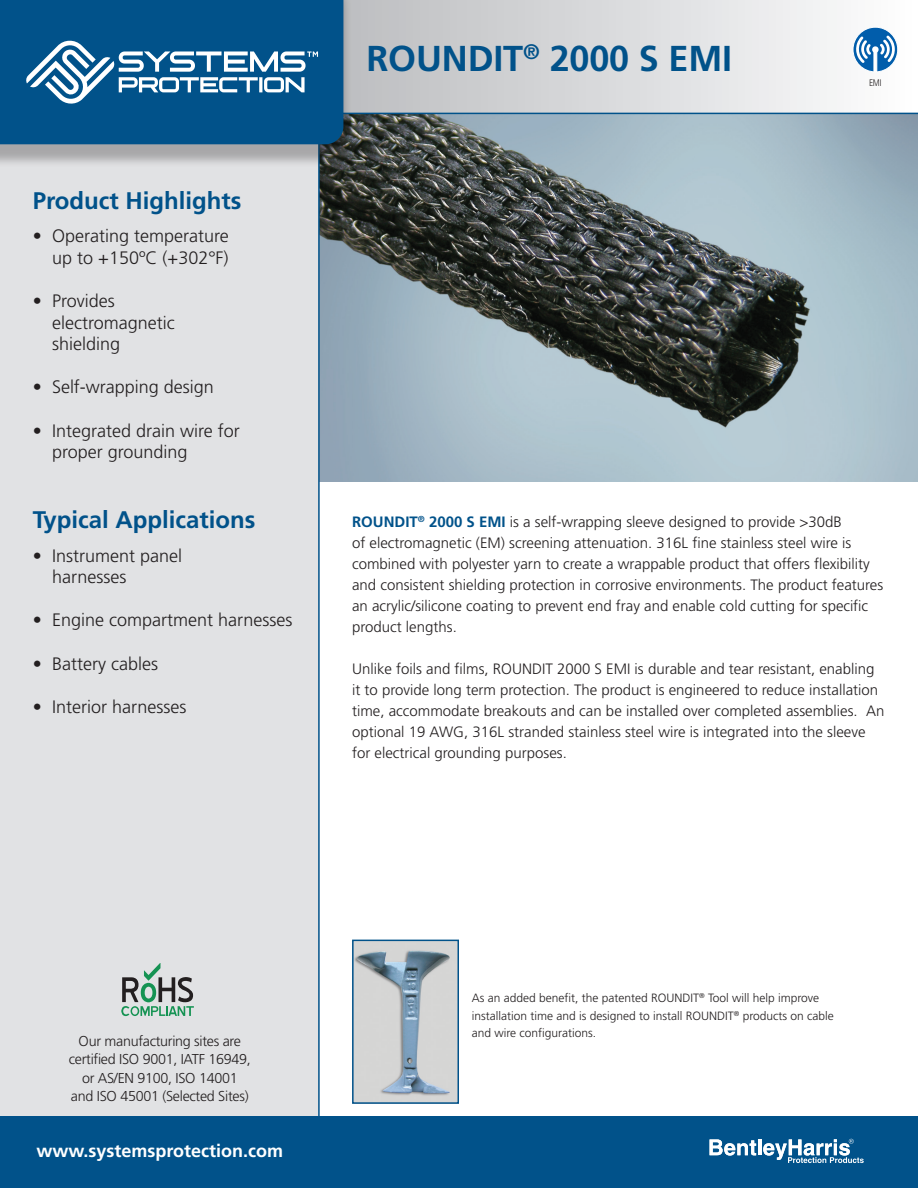
<style>
.page{position:relative;width:918px;height:1188px;background:#fff}
.page>*{position:absolute;margin:0;border:0;box-sizing:border-box;transform-origin:0 0}
.Product_Name{font:700 36px "Frutiger LT Pro";letter-spacing:-.005em;color:#01528a}
.Sidebar_Head{font:700 24px "Frutiger LT Pro";color:#01528a}
.Sidebar_Bullet{font:300 18px/21.6px "Frutiger LT Pro";color:#231f20}
.t1{font:700 18px "Frutiger LT Pro";color:#fff}
.Body{font:300 15px/21px "Frutiger LT Pro";color:#231f20}
.t2{font:300 14.25px/18.3px "Frutiger";letter-spacing:-.02em;color:#231f20;text-align:center}
.Body-2{font:300 12px/17.4px "Frutiger LT Pro";color:#231f20}
.t3{font:300 condensed 9.45px "Frutiger LT Pro";color:#231f20}
.s1{font-weight:700;color:#01528a}
</style>
<div class="page">
<img style="left:320px;top:114px;width:598px;height:368px">
<div style="left:0;top:168px;width:320px;height:948px;background:#e1e2e4"></div>
<svg style="left:352px;top:0;width:566px;height:114px"></svg>
<div style="left:0;top:0;width:352px;height:168px;background:#231f20;opacity:.3"></div>
<div style="left:0;top:0;width:343px;height:144px;background:#01528a"></div>
<div style="left:0;top:1116px;width:918px;height:72px;background:#01528a"></div>
<svg style="left:121px;top:963px;width:73px;height:53px;background:#a3b6ae"></svg>
<svg style="left:710px;top:1139px;width:46px;height:17px"></svg>
<hr style="left:758px;top:1139px;width:3px;height:16px;background:#fff">
<svg style="left:763px;top:1139px;width:101px;height:24px"></svg>
<img style="left:355px;top:943px;width:101px;height:158px">
<div style="left:352px;top:940px;width:107px;height:164px;border:2px solid #01528a"></div>
<svg style="left:853px;top:27px;width:45px;height:45px"></svg>
<div style="left:853px;top:27px;width:45px;height:45px;border:1px solid #fff;border-radius:50%"></div>
<svg style="left:873px;top:63px;width:4px;height:9px"></svg>
<svg style="left:856px;top:35px;width:39px;height:28px"></svg>
<svg style="left:26px;top:41px;width:292px;height:63px"></svg>
<p class="Sidebar_Head" style="left:33px;top:186px;width:210px">Product Highlights</p>
<p class="Sidebar_Bullet" style="left:33px;top:225px;width:198px;text-align:right">• Operating temperature up to +150ºC (+302°F)</p>
<p class="Sidebar_Bullet" style="left:52px;top:290px;width:124px;text-indent:-20px">• Provides electromagnetic shielding</p>
<p class="Sidebar_Bullet" style="left:33px;top:376px;width:183px">• Self-wrapping design</p>
<p class="Sidebar_Bullet" style="left:52px;top:420px;width:189px;text-indent:-20px">• Integrated drain wire for proper grounding</p>
<p class="Sidebar_Head" style="left:33px;top:505px;width:224px">Typical Applications</p>
<p class="Sidebar_Bullet" style="left:52px;top:545px;width:132px;text-indent:-20px">• Instrument panel harnesses</p>
<p class="Sidebar_Bullet" style="left:33px;top:609px;width:261px">• Engine compartment harnesses</p>
<p class="Sidebar_Bullet" style="left:33px;top:653px;width:127px">• Battery cables</p>
<p class="Sidebar_Bullet" style="left:33px;top:696px;width:155px">• Interior harnesses</p>
<p class="Product_Name" style="left:366px;top:37px;width:367px">ROUNDIT<sup>®</sup> 2000 S EMI</p>
<p class="t3" style="left:869px;top:77px;width:14px">EMI</p>
<p class="Body" style="left:352px;top:511px;width:533px"><span class="s1">ROUNDIT</span><sup>®</sup> <span class="s1">2000 S EMI</span> is a self-wrapping sleeve designed to provide &gt;30dB<br>of electromagnetic (EM) screening attenuation. 316L fine stainless steel wire is combined with polyester yarn to create a wrappable product that offers flexibility and consistent shielding protection in corrosive environments. The product features an acrylic/silicone coating to prevent end fray and enable cold cutting for specific product lengths.</p>
<p class="Body" style="left:352px;top:658px;width:534px">Unlike foils and films, ROUNDIT 2000 S EMI is durable and tear resistant, enabling it to provide long term protection. The product is engineered to reduce installation time, accommodate breakouts and can be installed over completed assemblies. An optional 19 AWG, 316L stranded stainless steel wire is integrated into the sleeve for electrical grounding purposes.</p>
<p class="t2" style="left:69px;top:1032px;width:183px">Our manufacturing sites are certified ISO 9001, IATF 16949, or AS/EN 9100, ISO 14001<br>and ISO 45001 (Selected Sites)</p>
<p class="t1" style="left:36px;top:1140px;width:248px">www.systemsprotection.com</p>
<p class="Body-2" style="left:472px;top:989px;width:364px">As an added benefit, the patented ROUNDIT<sup>®</sup> Tool will help improve installation time and is designed to install ROUNDIT<sup>®</sup> products on cable and wire configurations.</p>
</div>
